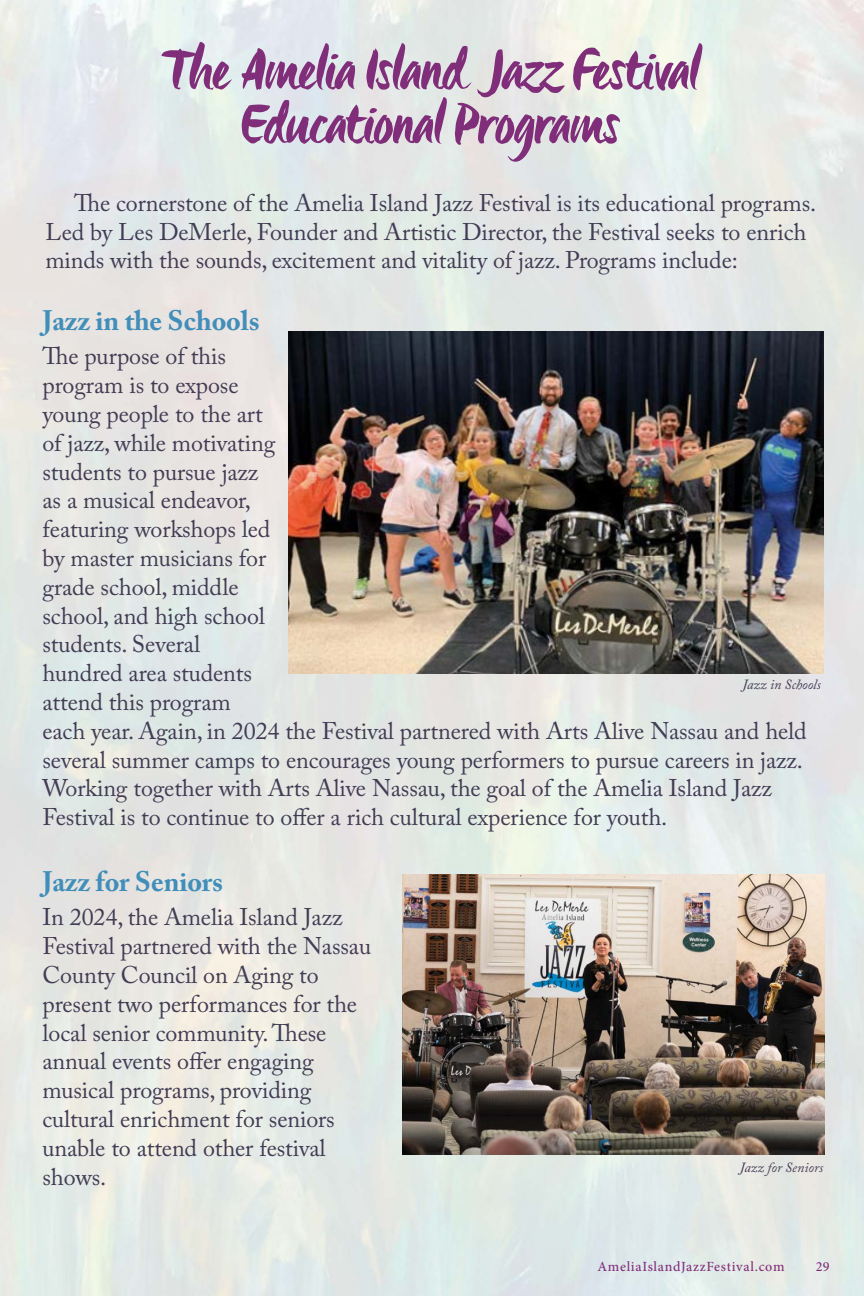
<style>
.page{position:relative;width:864px;height:1296px;background:#fff}
.page>*{position:absolute;margin:0;border:0;box-sizing:border-box;transform-origin:0 0}
.t1{font:60px/54px "Origo";letter-spacing:-.015em;color:#802e7a;text-align:center}
.t2{font:700 28px "Adobe Caslon Pro";letter-spacing:-.005em;color:#418eba}
.t3{font:24px/28.8px "Adobe Caslon Pro";letter-spacing:-.005em;color:#423c54}
.t4{font:500 14px "Minion Pro";letter-spacing:.05em;color:#802e7a}
.t5{font:italic 14px "Adobe Caslon Pro";color:#423c54}
</style>
<div class="page">
<img style="left:0;top:0;width:864px;height:1296px">
<img style="left:288px;top:332px;width:535px;height:342px">
<img style="left:403px;top:874px;width:422px;height:281px">
<h1 class="t1" style="left:161px;top:44px;width:540px">The Amelia Island Jazz Festival<br>Educational Programs</h1>
<p class="t3" style="left:45px;top:188px;width:772px;text-indent:29px">The cornerstone of the Amelia Island Jazz Festival is its educational programs.<br>Led by Les DeMerle, Founder and Artistic Director, the Festival seeks to enrich minds with the sounds, excitement and vitality of jazz. Programs include:</p>
<p class="t2" style="left:42px;top:304px;width:219px">Jazz in the Schools</p>
<p class="t3" style="left:42px;top:342px;width:766px">The purpose of this<br>program is to expose<br>young people to the art<br>of jazz, while motivating<br>students to pursue jazz<br>as a musical endeavor,<br>featuring workshops led<br>by master musicians for<br>grade school, middle<br>school, and high school<br>students. Several<br>hundred area students<br>attend this program<br>each year. Again, in 2024 the Festival partnered with Arts Alive Nassau and held several summer camps to encourages young performers to pursue careers in jazz.<br>Working together with Arts Alive Nassau, the goal of the Amelia Island Jazz Festival is to continue to offer a rich cultural experience for youth.</p>
<p class="t5" style="left:742px;top:676px;width:80px">Jazz in Schools</p>
<p class="t2" style="left:42px;top:865px;width:182px">Jazz for Seniors</p>
<p class="t3" style="left:42px;top:903px;width:330px">In 2024, the Amelia Island Jazz<br>Festival partnered with the Nassau<br>County Council on Aging to present two performances for the local senior community. These annual events offer engaging musical programs, providing cultural enrichment for seniors unable to attend other festival shows.</p>
<p class="t5" style="left:740px;top:1159px;width:85px">Jazz for Seniors</p>
<p class="t4" style="left:598px;top:1257px;width:189px">AmeliaIslandJazzFestival.com</p>
<p class="t4" style="left:816px;top:1257px;width:15px">29</p>
</div>
